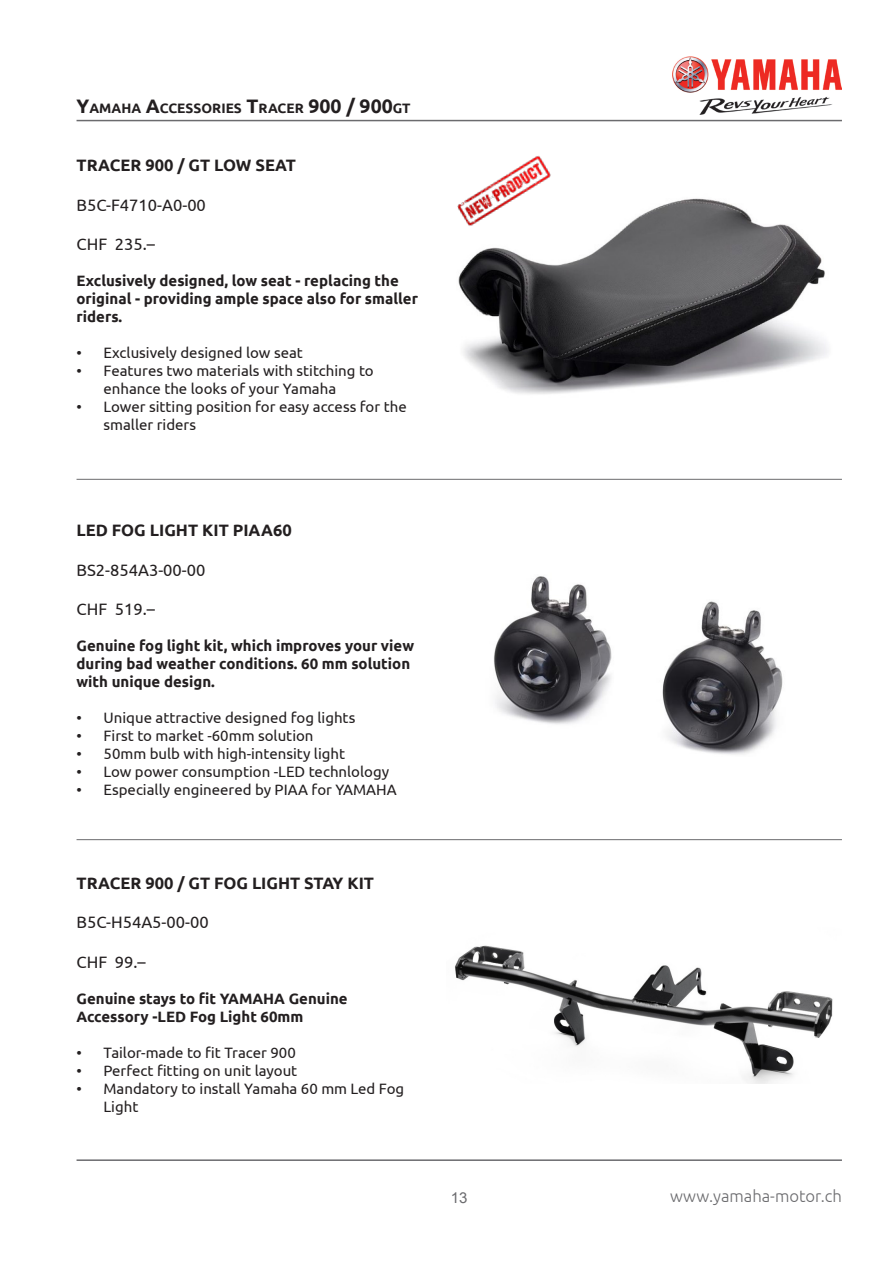
<style>
.page{position:relative;width:893px;height:1263px;background:#fff}
.page>*{position:absolute;margin:0;border:0;box-sizing:border-box;transform-origin:0 0}
.t1{font:16.5px "Ubuntu";color:#231f20}
.t2{font:700 16.5px "Ubuntu";color:#231f20}
.t3{font:300 16.5px "Ubuntu";color:#6b6b6e}
.t4{font:15px/18px "Ubuntu";color:#231f20}
.t5{font:700 15px/18px "Ubuntu";color:#231f20}
.t6{font:15px "Arial";color:#6b6b6e}
.t7{font:700 13.65px "Ubuntu";color:#231f20}
.s1{font-size:19.5px}
</style>
<div class="page">
<img style="left:673px;top:56px;width:169px;height:59px">
<hr style="left:77px;top:1159px;width:765px;height:2px;background:#6b6b6e">
<hr style="left:77px;top:120px;width:765px;height:1px;background:#6b6b6e">
<img style="left:458px;top:198px;width:370px;height:196px">
<img style="left:457px;top:156px;width:106px;height:78px">
<hr style="left:77px;top:479px;width:765px;height:1px;background:#6b6b6e">
<img style="left:455px;top:945px;width:378px;height:139px">
<hr style="left:77px;top:839px;width:765px;height:1px;background:#6b6b6e">
<img style="left:494px;top:576px;width:289px;height:179px">
<p class="t7" style="left:77px;top:100px;width:335px"><span class="s1">Y</span>AMAHA <span class="s1">A</span>CCESSORIES <span class="s1">T</span>RACER <span class="s1">900 / 900</span>GT</p>
<p class="t2" style="left:77px;top:155px;width:221px">TRACER 900 / GT LOW SEAT</p>
<p class="t1" style="left:77px;top:195px;width:131px">B5C-F4710-A0-00</p>
<p class="t1" style="left:77px;top:234px;width:80px">CHF 235.–</p>
<p class="t5" style="left:77px;top:272px;width:343px">Exclusively designed, low seat - replacing the original - providing ample space also for smaller riders.</p>
<p class="t4" style="left:77px;top:343px;width:228px">• Exclusively designed low seat</p>
<p class="t4" style="left:104px;top:361px;width:272px;text-indent:-27px">• Features two materials with stitching to enhance the looks of your Yamaha</p>
<p class="t4" style="left:104px;top:397px;width:305px;text-indent:-27px">• Lower sitting position for easy access for the smaller riders</p>
<p class="t2" style="left:77px;top:520px;width:217px">LED FOG LIGHT KIT PIAA60</p>
<p class="t1" style="left:77px;top:560px;width:130px">BS2-854A3-00-00</p>
<p class="t1" style="left:77px;top:600px;width:80px">CHF 519.–</p>
<p class="t5" style="left:77px;top:637px;width:339px">Genuine fog light kit, which improves your view during bad weather conditions. 60 mm solution with unique design.</p>
<p class="t4" style="left:77px;top:709px;width:280px">• Unique attractive designed fog lights</p>
<p class="t4" style="left:77px;top:727px;width:239px">• First to market -60mm solution</p>
<p class="t4" style="left:77px;top:745px;width:270px">• 50mm bulb with high-intensity light</p>
<p class="t4" style="left:77px;top:763px;width:314px">• Low power consumption -LED technlology</p>
<p class="t4" style="left:77px;top:781px;width:322px">• Especially engineered by PIAA for YAMAHA</p>
<p class="t2" style="left:77px;top:873px;width:299px">TRACER 900 / GT FOG LIGHT STAY KIT</p>
<p class="t1" style="left:77px;top:912px;width:134px">B5C-H54A5-00-00</p>
<p class="t1" style="left:77px;top:952px;width:71px">CHF 99.–</p>
<p class="t5" style="left:77px;top:989px;width:273px">Genuine stays to fit YAMAHA Genuine<br>Accessory -LED Fog Light 60mm</p>
<p class="t4" style="left:77px;top:1043px;width:221px">• Tailor-made to fit Tracer 900</p>
<p class="t4" style="left:77px;top:1061px;width:222px">• Perfect fitting on unit layout</p>
<p class="t4" style="left:104px;top:1079px;width:302px;text-indent:-27px">• Mandatory to install Yamaha 60 mm Led Fog<br>Light</p>
<p class="t6" style="left:451px;top:1187px;width:18px">13</p>
<p class="t3" style="left:670px;top:1186px;width:173px">www.yamaha-motor.ch</p>
</div>
